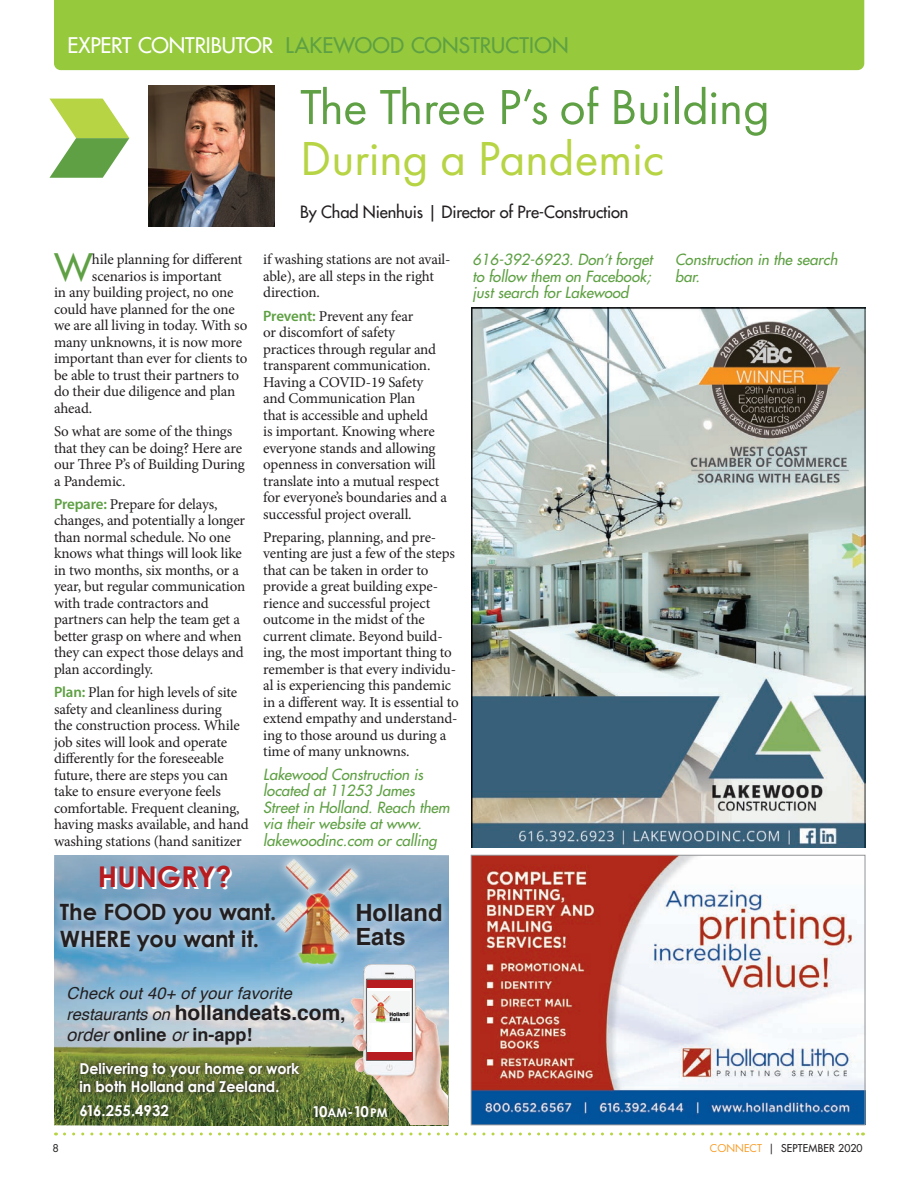
<style>
.page{position:relative;width:918px;height:1188px;background:#fff}
.page>*{position:absolute;margin:0;border:0;box-sizing:border-box;transform-origin:0 0}
.t1{font:51px "Futura PT";color:#5ea043}
.t2{font:49.5px "Futura PT";color:#b6d443}
.t3{font:36.9px "Futura";color:#5ea043}
.t4{font:700 28.65px "Century Gothic";color:#b61c20}
.t5{font:700 23.7px/23.7px "Helvetica";color:#231f20}
.t6{font:700 22.5px/27px "Century Gothic";letter-spacing:-.02em;color:#231f20}
.t7{font:21px "Futura";color:#5ea043}
.t8{font:700 21px "Helvetica";color:#231f20}
.t9{font:700 18px "Helvetica";color:#231f20}
.t10{font:16.5px "Futura";letter-spacing:-.01em;color:#231f20}
.t11{font:italic 16.5px "Helvetica";letter-spacing:.01em;color:#231f20}
.t12{font:15px/16.5px "Minion Pro";letter-spacing:-.01em;color:#231f20}
.t13{font:italic 15px/16.5px "Futura";color:#5ea043}
.t14{font:700 15px/18px "Century Gothic";color:#fff;scale:.95 1}
.t15{font:700 15px "Century Gothic";color:#fff}
.t16{font:10.5px "Futura";letter-spacing:.02em;color:#231f20}
.t17{font:10.5px "Futura";color:#231f20}
.s1{color:#fff}
.s2{font-family:"Myriad Pro";font-weight:600;color:#5ea043}
.s3{font-weight:400;font-style:italic;font-size:16.5px}
.s4{font-size:18px}
.s5{font-weight:400;font-style:italic}
.s6{font-size:12px}
.s7{color:#f89b24}
.s8{font-style:inherit}
</style>
<div class="page">
<svg style="left:64px;top:1132px;width:799px;height:4px"></svg>
<div style="left:54px;top:0;width:810px;height:70px;background:#96c93c"></div>
<svg style="left:50px;top:99px;width:79px;height:79px"></svg>
<img style="left:149px;top:85px;width:125px;height:142px">
<img style="left:471px;top:308px;width:394px;height:539px">
<img style="left:473px;top:857px;width:390px;height:266px">
<div style="left:471px;top:855px;width:394px;height:270px;border:1px solid #939598"></div>
<img style="left:54px;top:855px;width:394px;height:270px">
<img style="left:351px;top:964px;width:97px;height:161px">
<img style="left:368px;top:992px;width:42px;height:31px">
<div style="left:367px;top:980px;width:45px;height:7px;background:#b61c20"></div>
<div style="left:367px;top:1052px;width:45px;height:8px;background:#b61c20"></div>
<div style="left:54px;top:894px;width:230px;height:67px;background:#fff;opacity:.75"></div>
<div style="left:72px;top:1055px;width:235px;height:45px;background:#231f20;opacity:.75"></div>
<div style="left:267px;top:855px;width:100px;height:119px;background:#fff;opacity:.75"></div>
<img style="left:276px;top:858px;width:83px;height:107px">
<div style="left:306px;top:1098px;width:89px;height:26px;background:#231f20;opacity:.75"></div>
<div style="left:73px;top:1097px;width:103px;height:27px;background:#231f20;opacity:.75"></div>
<div style="left:347px;top:895px;width:101px;height:60px;background:#fff;opacity:.75"></div>
<h3 class="t7" style="left:68px;top:32px;width:503px"><span class="s1">EXPERT CONTRIBUTOR</span> LAKEWOOD CONSTRUCTION</h3>
<h3 class="t3" style="left:54px;top:244px;width:39px">W</h3>
<p class="t12" style="left:92px;top:251px;width:152px">hile planning for different</p>
<p class="t12" style="left:92px;top:268px;width:131px">scenarios is important</p>
<p class="t12" style="left:54px;top:284px;width:181px">in any building project, no one</p>
<p class="t12" style="left:54px;top:301px;width:182px">could have planned for the one</p>
<p class="t12" style="left:54px;top:317px;width:195px">we are all living in today. With so</p>
<p class="t12" style="left:54px;top:334px;width:190px">many unknowns, it is now more</p>
<p class="t12" style="left:54px;top:350px;width:195px">important than ever for clients to</p>
<p class="t12" style="left:54px;top:367px;width:187px">be able to trust their partners to</p>
<p class="t12" style="left:54px;top:383px;width:183px">do their due diligence and plan</p>
<p class="t12" style="left:54px;top:400px;width:40px">ahead.</p>
<p class="t12" style="left:54px;top:423px;width:192px">So what are some of the things that they can be doing? Here are our Three P’s of Building During a Pandemic.</p>
<p class="t12" style="left:54px;top:496px;width:193px"><span class="s2">Prepare:</span> Prepare for delays, changes, and potentially a longer than normal schedule. No one knows what things will look like in two months, six months, or a year, but regular communication with trade contractors and partners can help the team get a better grasp on where and when they can expect those delays and plan accordingly.</p>
<p class="t12" style="left:54px;top:684px;width:196px"><span class="s2">Plan:</span> Plan for high levels of site safety and cleanliness during<br>the construction process. While job sites will look and operate differently for the foreseeable future, there are steps you can take to ensure everyone feels comfortable. Frequent cleaning, having masks available, and hand washing stations (hand sanitizer</p>
<h3 class="t4" style="left:98px;top:855px;width:135px">HUNGRY?</h3>
<h1 class="t1" style="left:300px;top:77px;width:471px">The Three P’s of Building</h1>
<h2 class="t2" style="left:300px;top:129px;width:366px">During a Pandemic</h2>
<p class="t10" style="left:300px;top:201px;width:330px">By Chad Nienhuis | Director of Pre-Construction</p>
<p class="t12" style="left:263px;top:251px;width:189px">if washing stations are not avail&shy;able), are all steps in the right direction.</p>
<p class="t12" style="left:263px;top:308px;width:185px"><span class="s2">Prevent:</span> Prevent any fear<br>or discomfort of safety practices through regular and transparent communication.<br>Having a COVID-19 Safety and Communication Plan<br>that is accessible and upheld<br>is important. Knowing where everyone stands and allowing openness in conversation will translate into a mutual respect for everyone’s boundaries and a successful project overall.</p>
<p class="t12" style="left:263px;top:529px;width:197px">Preparing, planning, and pre&shy;venting are just a few of the steps that can be taken in order to provide a great building expe&shy;rience and successful project outcome in the midst of the current climate. Beyond build&shy;ing, the most important thing to remember is that every individu&shy;al is experiencing this pandemic in a different way. It is essential to extend empathy and understand&shy;ing to those around us during a time of many unknowns.</p>
<p class="t13" style="left:263px;top:766px;width:188px">Lakewood Construction is located at 11253 James<br>Street in Holland. Reach them via their website at www. lakewoodinc.com or calling</p>
<p class="t13" style="left:472px;top:252px;width:181px;text-align:justify">616-392-6923. Don’t forget to follow them on Facebook; just search for Lakewood</p>
<p class="t13" style="left:675px;top:252px;width:164px">Construction in the search bar.</p>
<h3 class="t6" style="left:60px;top:897px;width:218px">The FOOD you want.<br>WHERE you want it.</h3>
<p class="t11" style="left:67px;top:980px;width:227px">Check out 40+ of your favorite</p>
<h3 class="t8" style="left:67px;top:996px;width:280px"><span class="s3">restaurants on</span> hollandeats.com<span class="s4">,</span></h3>
<p class="t9" style="left:67px;top:1020px;width:188px"><span class="s5">order</span> online <span class="s5">or</span> in-app!</p>
<p class="t14" style="left:80px;top:1059px;width:233px">Delivering to your home or work in both Holland and Zeeland.</p>
<p class="t15" style="left:80px;top:1099px;width:91px">616.255.4932</p>
<p class="t15" style="left:312px;top:1100px;width:77px">10<span class="s6">AM</span>-10<span class="s6">PM</span></p>
<h3 class="t5" style="left:355px;top:901px;width:89px">Holland<br>Eats</h3>
<p class="t17" style="left:52px;top:1142px;width:8px">8</p>
<p class="t16" style="left:710px;top:1142px;width:154px"><span class="s7">CONNECT</span> <span class="s8">|</span> SEPTEMBER 2020</p>
</div>
